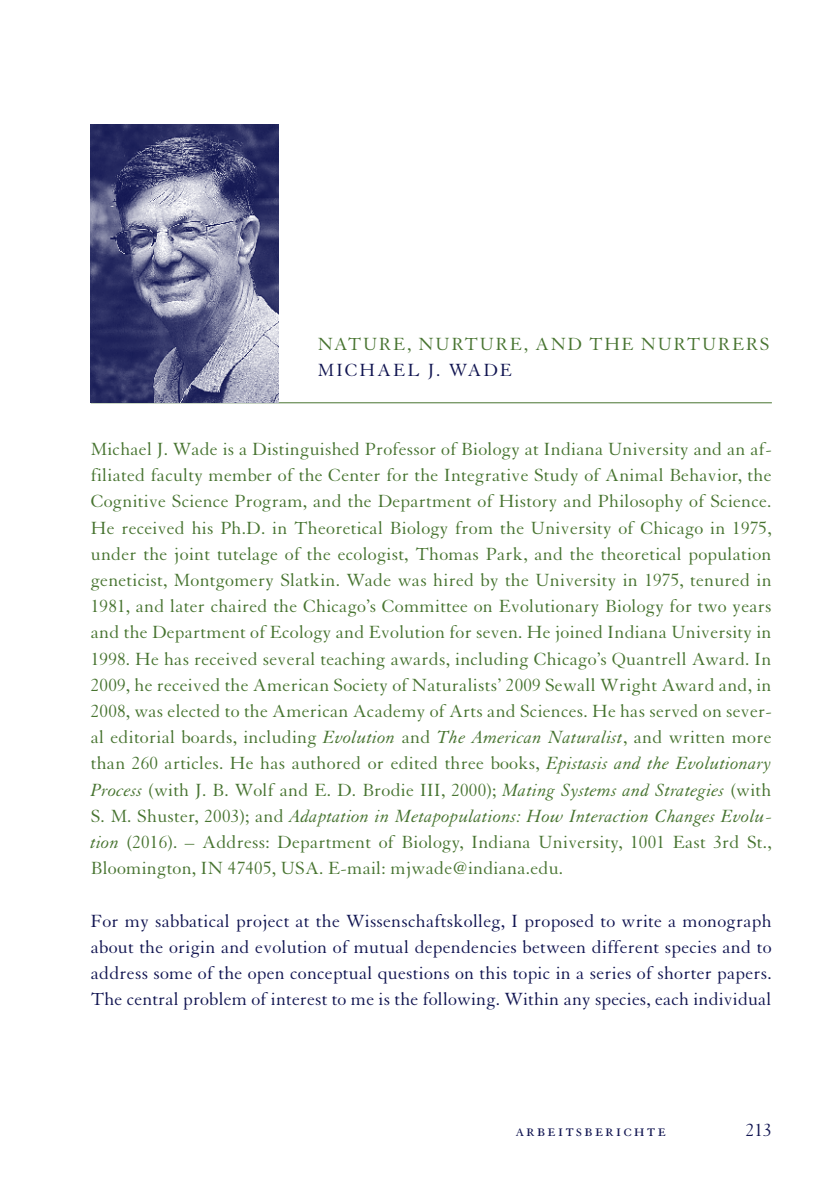
<style>
.page{position:relative;width:840px;height:1191px;background:#fff}
.page>*{position:absolute;margin:0;border:0;box-sizing:border-box;transform-origin:0 0}
.t1{font:19.2px/26.2px "Granjon";letter-spacing:.01em;color:#477430;text-align:justify}
.t2{font:19.2px/26.2px "Granjon";letter-spacing:.005em;color:#111551;text-align:justify}
.t3{font:19.2px "Granjon";letter-spacing:.08em;color:#477430}
.t4{font:19.2px "Granjon SC";letter-spacing:.1em;color:#111551}
.t5{font:19.2px "Granjon";letter-spacing:.11em;color:#111551}
.s1{font-style:italic}
</style>
<div class="page">
<hr style="left:91px;top:402px;width:680px;height:1px;background:#477430">
<img style="left:91px;top:125px;width:187px;height:277px">
<p class="t3" style="left:317px;top:334px;width:452px">NATURE, NURTURE, AND THE NURTURERS</p>
<p class="t5" style="left:317px;top:360px;width:195px">MICHAEL J. WADE</p>
<p class="t1" style="left:91px;top:436px;width:682px">Michael J. Wade is a Distinguished Professor of Biology at Indiana University and an af&shy;filiated faculty member of the Center for the Integrative Study of Animal Behavior, the Cognitive Science Program, and the Department of History and Philosophy of Science.<br>He received his Ph.D. in Theoretical Biology from the University of Chicago in 1975, under the joint tutelage of the ecologist, Thomas Park, and the theoretical population geneticist, Montgomery Slatkin. Wade was hired by the University in 1975, tenured in 1981, and later chaired the Chicago’s Committee on Evolutionary Biology for two years and the Department of Ecology and Evolution for seven. He joined Indiana University in 1998. He has received several teaching awards, including Chicago’s Quantrell Award. In 2009, he received the American Society of Naturalists’ 2009 Sewall Wright Award and, in 2008, was elected to the American Academy of Arts and Sciences. He has served on sever&shy;al editorial boards, including <span class="s1">Evolution</span> and <span class="s1">The American Naturalist</span>, and written more than 260 articles. He has authored or edited three books, <span class="s1">Epistasis and the Evolutionary Process</span> (with J. B. Wolf and E. D. Brodie III, 2000); <span class="s1">Mating Systems and Strategies</span> (with S. M. Shuster, 2003); and <span class="s1">Adaptation in Metapopulations: How Interaction Changes Evolu&shy;tion</span> (2016). – Address: Department of Biology, Indiana University, 1001 East 3rd St., Bloomington, IN 47405, USA. E-mail: mjwade@indiana.edu.</p>
<p class="t2" style="left:91px;top:908px;width:682px">For my sabbatical project at the Wissenschaftskolleg, I proposed to write a monograph about the origin and evolution of mutual dependencies between different species and to address some of the open conceptual questions on this topic in a series of shorter papers.<br>The central problem of interest to me is the following. Within any species, each individual</p>
<p class="t4" style="left:515px;top:1120px;width:152px">arbeitsberichte</p>
<p class="t2" style="left:745px;top:1117px;width:28px">213</p>
</div>
